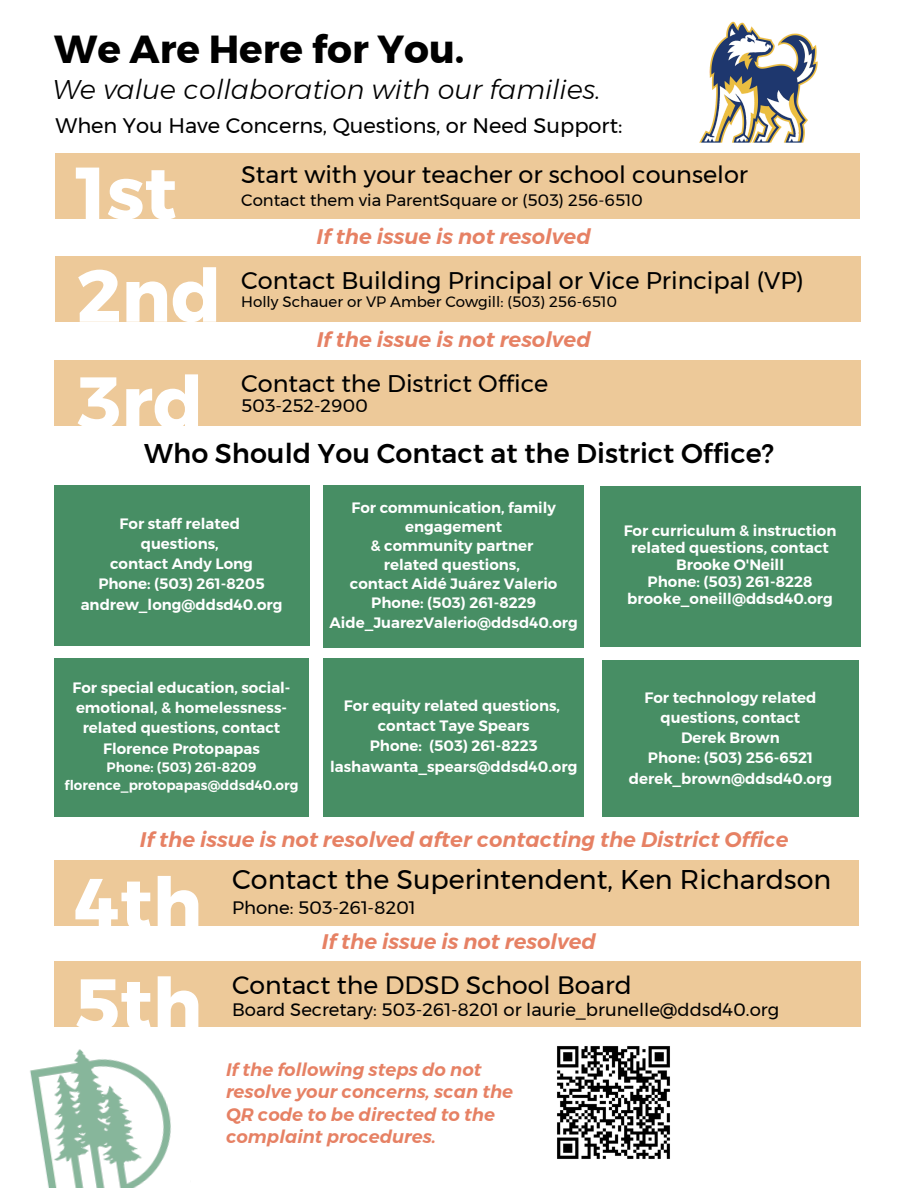
<style>
.page{position:relative;width:918px;height:1188px;background:#fff}
.page>*{position:absolute;margin:0;border:0;box-sizing:border-box;transform-origin:0 0}
.t1{font:700 73.5px "Montserrat";color:#fff}
.t2{font:700 39px "Montserrat";color:#000}
.t3{font:500 27px "Montserrat";color:#000}
.t4{font:27px "Montserrat";color:#000}
.t5{font:italic 300 27px "Montserrat";color:#000}
.t6{font:25.05px "Montserrat";color:#000}
.t7{font:24px "Montserrat";color:#000}
.t8{font:italic 600 21px "Montserrat";color:#e68164}
.t9{font:21px "Montserrat";color:#000}
.t10{font:italic 600 18px/22.5px "Montserrat";color:#e68164}
.t11{font:18px "Montserrat";color:#000}
.t12{font:16.5px "Montserrat";color:#000}
.t13{font:600 15px/20.2px "Montserrat";color:#fff;text-align:center}
.t14{font:15px "Montserrat";color:#000}
.t15{font:600 13.5px/18px "Montserrat";color:#fff;text-align:center}
</style>
<div class="page">
<div style="left:55px;top:153px;width:805px;height:66px;background:#edc999"></div>
<div style="left:55px;top:256px;width:805px;height:66px;background:#edc999"></div>
<div style="left:602px;top:660px;width:257px;height:156px;background:#478e64"></div>
<div style="left:54px;top:485px;width:255px;height:161px;background:#478e64"></div>
<div style="left:323px;top:485px;width:261px;height:162px;background:#478e64"></div>
<div style="left:600px;top:486px;width:260px;height:160px;background:#478e64"></div>
<div style="left:54px;top:658px;width:255px;height:158px;background:#478e64"></div>
<div style="left:324px;top:658px;width:260px;height:158px;background:#478e64"></div>
<div style="left:54px;top:361px;width:806px;height:65px;background:#edc999"></div>
<div style="left:54px;top:860px;width:805px;height:66px;background:#edc999"></div>
<div style="left:54px;top:962px;width:806px;height:65px;background:#edc999"></div>
<img style="left:30px;top:1049px;width:141px;height:139px">
<img style="left:699px;top:21px;width:119px;height:122px">
<img style="left:557px;top:1046px;width:113px;height:113px">
<p class="t2" style="left:54px;top:25px;width:412px">We Are Here for You.</p>
<h2 class="t5" style="left:52px;top:73px;width:550px">We value collaboration with our families.</h2>
<p class="t9" style="left:55px;top:113px;width:568px">When You Have Concerns, Questions, or Need Support:</p>
<p class="t7" style="left:241px;top:160px;width:508px">Start with your teacher or school counselor</p>
<p class="t12" style="left:241px;top:190px;width:403px">Contact them via ParentSquare or (503) 256-6510</p>
<p class="t1" style="left:77px;top:148px;width:101px">1st</p>
<h1 class="t1" style="left:77px;top:251px;width:146px">2nd</h1>
<p class="t1" style="left:77px;top:358px;width:128px">3rd</p>
<p class="t8" style="left:317px;top:224px;width:276px">If the issue is not resolved</p>
<p class="t7" style="left:241px;top:266px;width:564px">Contact Building Principal or Vice Principal (VP)</p>
<p class="t14" style="left:241px;top:293px;width:377px">Holly Schauer or VP Amber Cowgill: (503) 256-6510</p>
<p class="t8" style="left:317px;top:327px;width:276px">If the issue is not resolved</p>
<p class="t7" style="left:241px;top:369px;width:309px">Contact the District Office</p>
<p class="t11" style="left:241px;top:395px;width:128px">503-252-2900</p>
<p class="t3" style="left:144px;top:437px;width:631px">Who Should You Contact at the District Office?</p>
<p class="t13" style="left:81px;top:513px;width:203px">For staff related questions,<br>contact Andy Long<br>Phone: (503) 261-8205 andrew_long@ddsd40.org</p>
<p class="t13" style="left:73px;top:677px;width:220px">For special education, social&shy;emotional, &amp; homelessness&shy;related questions, contact<br>Florence Protopapas</p>
<p class="t15" style="left:65px;top:758px;width:235px">Phone: (503) 261-8209 florence_protopapas@ddsd40.org</p>
<p class="t13" style="left:330px;top:498px;width:250px;line-height:19.2px">For communication, family engagement<br>&amp; community partner<br>related questions,<br>contact Aidé Juárez Valerio<br>Phone: (503) 261-8229<br>Aide_JuarezValerio@ddsd40.org</p>
<p class="t13" style="left:330px;top:695px;width:249px">For equity related questions, contact Taye Spears<br>Phone: (503) 261-8223 lashawanta_spears@ddsd40.org</p>
<p class="t13" style="left:624px;top:523px;width:214px;line-height:16.8px">For curriculum &amp; instruction related questions, contact<br>Brooke O'Neill<br>Phone: (503) 261-8228 brooke_oneill@ddsd40.org</p>
<p class="t13" style="left:629px;top:687px;width:205px">For technology related questions, contact<br>Derek Brown<br>Phone: (503) 256-6521 derek_brown@ddsd40.org</p>
<h1 class="t8" style="left:140px;top:826px;width:650px">If the issue is not resolved after contacting the District Office</h1>
<h5 class="t1" style="left:76px;top:859px;width:128px">4th</h5>
<p class="t8" style="left:322px;top:929px;width:276px">If the issue is not resolved</p>
<h1 class="t1" style="left:74px;top:960px;width:130px">5th</h1>
<h5 class="t10" style="left:226px;top:1058px;width:289px">If the following steps do not resolve your concerns, scan the</h5>
<h3 class="t10" style="left:226px;top:1103px;width:271px">QR code to be directed to the complaint procedures.</h3>
<p class="t4" style="left:232px;top:863px;width:601px">Contact the Superintendent, Ken Richardson</p>
<p class="t11" style="left:232px;top:897px;width:185px">Phone: 503-261-8201</p>
<p class="t6" style="left:232px;top:969px;width:401px">Contact the DDSD School Board</p>
<p class="t11" style="left:232px;top:999px;width:549px">Board Secretary: 503-261-8201 or laurie_brunelle@ddsd40.org</p>
</div>
